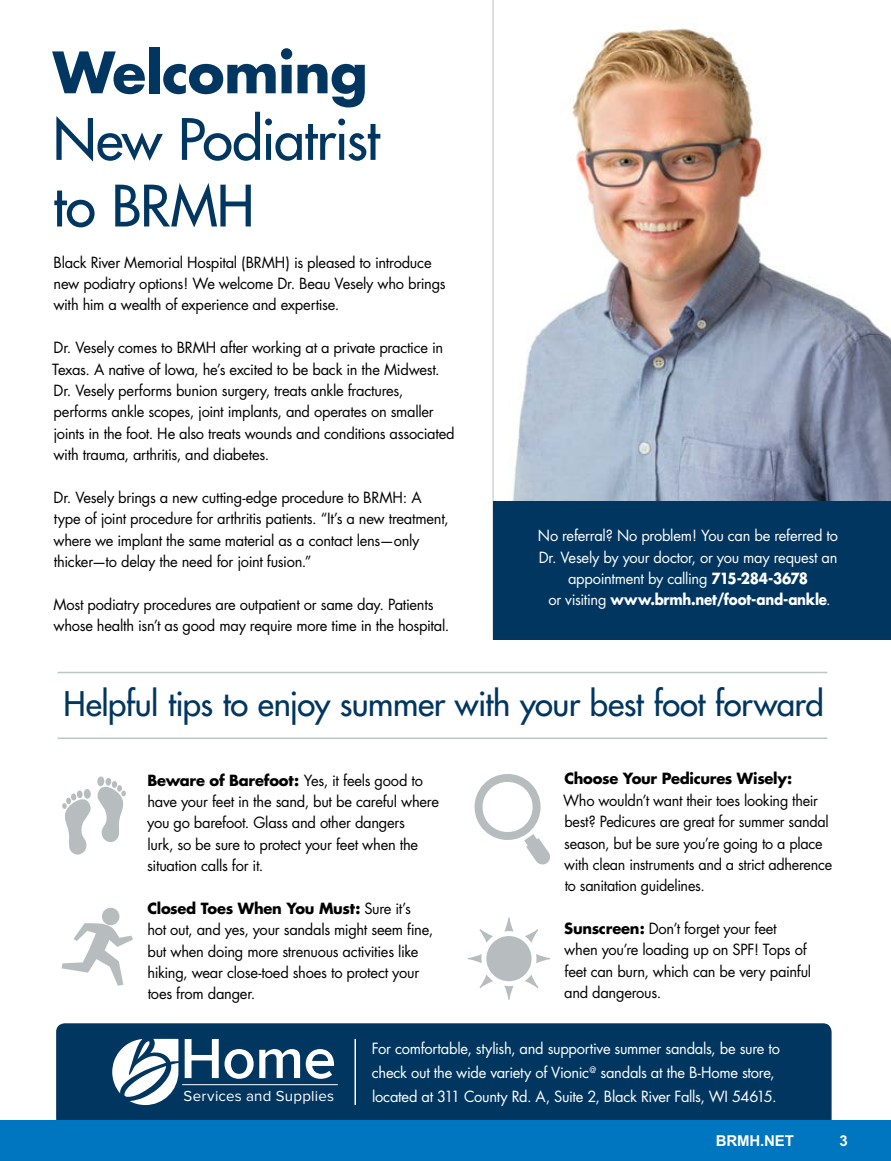
<style>
.page{position:relative;width:891px;height:1161px;background:#fff}
.page>*{position:absolute;margin:0;border:0;box-sizing:border-box;transform-origin:0 0}
.t1{font:55.5px/66.6px "Futura";letter-spacing:-.02em;color:#003660}
.t2{font:700 55.5px "Futura";letter-spacing:-.015em;color:#003660}
.t3{font:33px "Futura";letter-spacing:-.015em;color:#003660}
.t4{font:15.15px "Proxima Nova";letter-spacing:.015em;color:#fff}
.t5{font:15px/21.3px "Futura";letter-spacing:-.02em;color:#000}
.t6{font:15px/21.3px "Futura";letter-spacing:-.02em;color:#fff}
.t7{font:700 15px "Futura";letter-spacing:-.02em;color:#000}
.t8{font:700 15px "Arial";letter-spacing:-.01em;color:#fff}
.s1{font-weight:700}
</style>
<div class="page">
<div style="left:56px;top:1023px;width:776px;height:105px;background:#003660;border-radius:9px"></div>
<div style="left:0;top:1120px;width:891px;height:41px;background:#0076c0"></div>
<hr style="left:57px;top:672px;width:770px;height:1px;background:#bbc6c4">
<hr style="left:57px;top:738px;width:770px;height:1px;background:#bbc6c4">
<img style="left:493px;top:0;width:398px;height:640px">
<div style="left:493px;top:501px;width:398px;height:138px;background:#003660"></div>
<svg style="left:112px;top:1039px;width:66px;height:66px"></svg>
<svg style="left:185px;top:1039px;width:34px;height:39px"></svg>
<svg style="left:225px;top:1049px;width:75px;height:30px"></svg>
<svg style="left:306px;top:1049px;width:28px;height:30px"></svg>
<hr style="left:182px;top:1084px;width:156px;height:1px;background:#fff">
<hr style="left:354px;top:1039px;width:2px;height:66px;background:#fff">
<div style="left:97px;top:776px;width:8px;height:10px;background:#b7bdbe;border-radius:50%"></div>
<div style="left:105px;top:778px;width:6px;height:8px;background:#b7bdbe;border-radius:50%"></div>
<svg style="left:97px;top:781px;width:29px;height:61px"></svg>
<div style="left:84px;top:789px;width:7px;height:10px;background:#b7bdbe;border-radius:50%"></div>
<div style="left:77px;top:790px;width:6px;height:8px;background:#b7bdbe;border-radius:50%"></div>
<div style="left:71px;top:793px;width:5px;height:8px;background:#b7bdbe;border-radius:50%"></div>
<svg style="left:62px;top:798px;width:29px;height:57px"></svg>
<svg style="left:474px;top:774px;width:76px;height:91px"></svg>
<svg style="left:468px;top:917px;width:82px;height:83px"></svg>
<div style="left:486px;top:936px;width:46px;height:45px;background:#b7bdbe;border-radius:50%"></div>
<div style="left:102px;top:908px;width:17px;height:17px;background:#b7bdbe;border-radius:50%"></div>
<svg style="left:62px;top:923px;width:71px;height:63px"></svg>
<h1 class="t2" style="left:53px;top:36px;width:316px">Welcoming</h1>
<h1 class="t1" style="left:53px;top:106px;width:328px">New Podiatrist to BRMH</h1>
<p class="t5" style="left:53px;top:252px;width:394px">Black River Memorial Hospital (BRMH) is pleased to introduce new podiatry options! We welcome Dr. Beau Vesely who brings with him a wealth of experience and expertise.</p>
<p class="t5" style="left:52px;top:337px;width:404px">Dr. Vesely comes to BRMH after working at a private practice in Texas. A native of Iowa, he’s excited to be back in the Midwest.<br>Dr. Vesely performs bunion surgery, treats ankle fractures, performs ankle scopes, joint implants, and operates on smaller joints in the foot. He also treats wounds and conditions associated with trauma, arthritis, and diabetes.</p>
<p class="t5" style="left:53px;top:487px;width:397px">Dr. Vesely brings a new cutting-edge procedure to BRMH: A type of joint procedure for arthritis patients. “It’s a new treatment, where we implant the same material as a contact lens—only thicker—to delay the need for joint fusion.”</p>
<p class="t5" style="left:53px;top:594px;width:398px">Most podiatry procedures are outpatient or same day. Patients whose health isn’t as good may require more time in the hospital.</p>
<p class="t6" style="left:538px;top:525px;width:302px;text-align:center">No referral? No problem! You can be referred to Dr. Vesely by your doctor, or you may request an appointment by calling <span class="s1">715-284-3678<br></span>or visiting <span class="s1">www.brmh.net/foot-and-ankle</span>.</p>
<h2 class="t3" style="left:64px;top:683px;width:762px">Helpful tips to enjoy summer with your best foot forward</h2>
<p class="t5" style="left:147px;top:770px;width:293px"><span class="s1">Beware of Barefoot:</span> Yes, it feels good to have your feet in the sand, but be careful where you go barefoot. Glass and other dangers<br>lurk, so be sure to protect your feet when the situation calls for it.</p>
<p class="t5" style="left:147px;top:898px;width:287px"><span class="s1">Closed Toes When You Must:</span> Sure it’s hot out, and yes, your sandals might seem fine, but when doing more strenuous activities like hiking, wear close-toed shoes to protect your toes from danger.</p>
<p class="t7" style="left:564px;top:769px;width:229px">Choose Your Pedicures Wisely:</p>
<p class="t5" style="left:563px;top:790px;width:270px">Who wouldn’t want their toes looking their best? Pedicures are great for summer sandal season, but be sure you’re going to a place with clean instruments and a strict adherence to sanitation guidelines.</p>
<p class="t5" style="left:564px;top:918px;width:249px"><span class="s1">Sunscreen:</span> Don’t forget your feet when you’re loading up on SPF! Tops of feet can burn, which can be very painful and dangerous.</p>
<p class="t4" style="left:184px;top:1088px;width:152px">Services and Supplies</p>
<p class="t6" style="left:372px;top:1037px;width:410px;line-height:24px">For comfortable, stylish, and supportive summer sandals, be sure to check out the wide variety of Vionic<sup>@</sup> sandals at the B-Home store, located at 311 County Rd. A, Suite 2, Black River Falls, WI 54615.</p>
<p class="t8" style="left:716px;top:1132px;width:80px">BRMH.NET</p>
<p class="t8" style="left:839px;top:1132px;width:10px">3</p>
</div>
